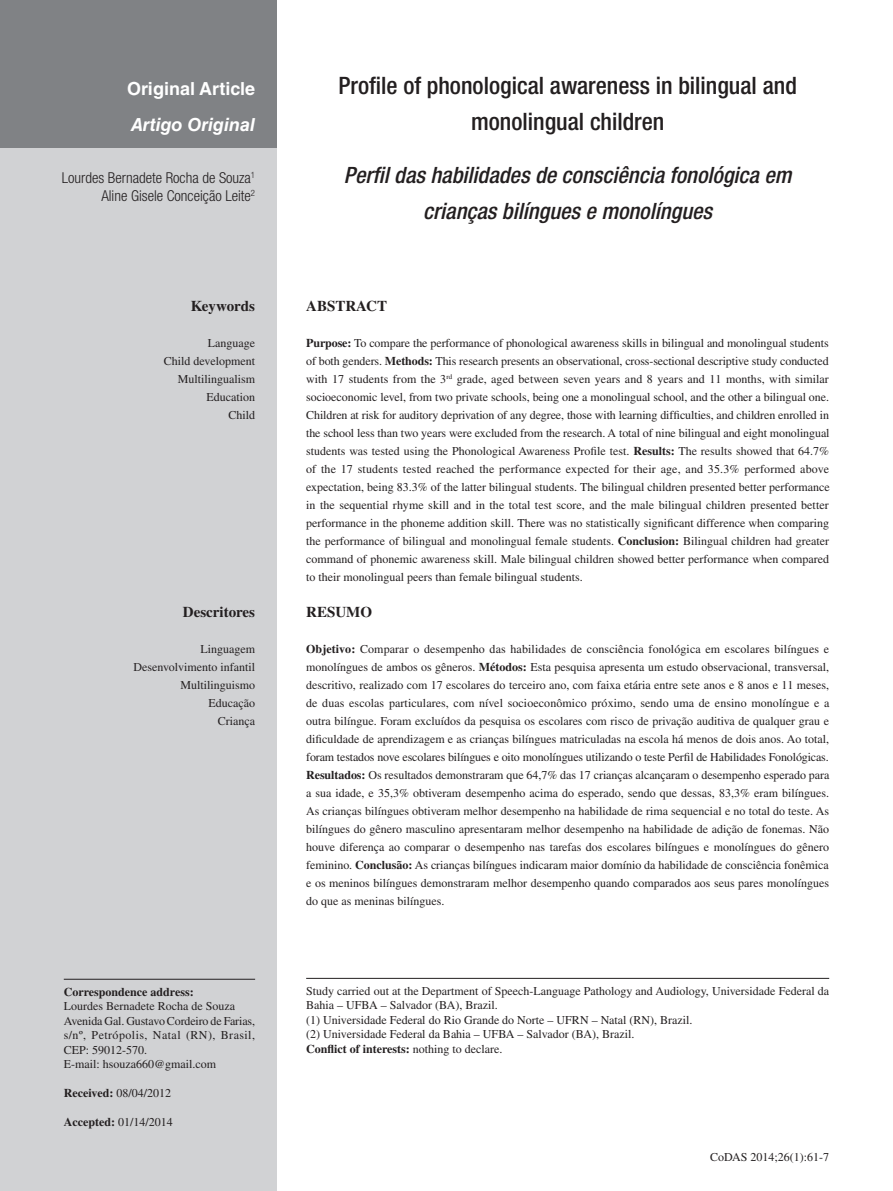
<style>
.page{position:relative;width:893px;height:1191px;background:#fff}
.page>*{position:absolute;margin:0;border:0;box-sizing:border-box;transform-origin:0 0}
.t1{font:500 condensed 24px/36px "Helvetica Neue LT Std";color:#231f20;text-align:center}
.t2{font:italic 500 condensed 22.5px/36px "Helvetica Neue LT Std";color:#231f20;text-align:center}
.t3{font:700 18px "Helvetica LT Std";color:#fff}
.t4{font:italic 700 18px "Helvetica LT Std";color:#fff}
.t5{font:300 condensed 15px/18px "Helvetica Neue LT Std";color:#231f20;text-align:right}
.t6{font:700 15px "Times LT Std";color:#231f20}
.t7{font:12px/18px "Times LT Std";color:#231f20;text-align:right}
.t8{font:700 12px "Times LT Std";color:#231f20}
.s1{font-weight:700}
</style>
<div class="page">
<div style="left:0;top:0;width:276px;height:1191px;background:#d1d2d4"></div>
<div style="left:0;top:0;width:276px;height:148px;background:#808285"></div>
<hr style="left:64px;top:979px;width:191px;height:1px;background:#231f20">
<hr style="left:306px;top:978px;width:523px;height:1px;background:#231f20">
<h3 class="t3" style="left:127px;top:77px;width:129px">Original Article</h3>
<h3 class="t4" style="left:131px;top:113px;width:126px">Artigo Original</h3>
<p class="t5" style="left:62px;top:169px;width:195px">Lourdes Bernadete Rocha de Souza<sup>1<br></sup>Aline Gisele Conceição Leite<sup>2</sup></p>
<p class="t6" style="left:191px;top:297px;width:66px">Keywords</p>
<p class="t7" style="left:164px;top:333px;width:93px">Language<br>Child development<br>Multilingualism<br>Education<br>Child</p>
<p class="t6" style="left:183px;top:603px;width:74px">Descritores</p>
<p class="t7" style="left:134px;top:639px;width:123px">Linguagem<br>Desenvolvimento infantil<br>Multilinguismo<br>Educação<br>Criança</p>
<p class="t8" style="left:64px;top:984px;width:131px">Correspondence address:</p>
<p class="t7" style="left:64px;top:999px;width:193px;line-height:14.4px;text-align:left">Lourdes Bernadete Rocha de Souza<br>Avenida Gal. Gustavo Cordeiro de Farias, s/nº, Petrópolis, Natal (RN), Brasil,<br>CEP: 59012-570.<br>E-mail: hsouza660@gmail.com</p>
<p class="t7" style="left:64px;top:1083px;width:109px"><span class="s1">Received:</span> 08/04/2012</p>
<p class="t7" style="left:64px;top:1112px;width:110px"><span class="s1">Accepted:</span> 01/14/2014</p>
<h1 class="t1" style="left:338px;top:67px;width:460px">Profile of phonological awareness in bilingual and monolingual children</h1>
<h2 class="t2" style="left:344px;top:157px;width:449px">Perfil das habilidades de consciência fonológica em crianças bilíngues e monolíngues</h2>
<p class="t6" style="left:306px;top:297px;width:82px">ABSTRACT</p>
<p class="t7" style="left:306px;top:333px;width:525px;text-align:justify"><span class="s1">Purpose:</span> To compare the performance of phonological awareness skills in bilingual and monolingual students of both genders. <span class="s1">Methods:</span> This research presents an observational, cross-sectional descriptive study conducted with 17 students from the 3<sup>rd</sup> grade, aged between seven years and 8 years and 11 months, with similar socioeconomic level, from two private schools, being one a monolingual school, and the other a bilingual one.<br>Children at risk for auditory deprivation of any degree, those with learning difficulties, and children enrolled in the school less than two years were excluded from the research. A total of nine bilingual and eight monolingual students was tested using the Phonological Awareness Profile test. <span class="s1">Results:</span> The results showed that 64.7% of the 17 students tested reached the performance expected for their age, and 35.3% performed above expectation, being 83.3% of the latter bilingual students. The bilingual children presented better performance in the sequential rhyme skill and in the total test score, and the male bilingual children presented better performance in the phoneme addition skill. There was no statistically significant difference when comparing the performance of bilingual and monolingual female students. <span class="s1">Conclusion:</span> Bilingual children had greater command of phonemic awareness skill. Male bilingual children showed better performance when compared to their monolingual peers than female bilingual students.</p>
<p class="t6" style="left:306px;top:603px;width:67px">RESUMO</p>
<p class="t7" style="left:306px;top:639px;width:525px;text-align:justify"><span class="s1">Objetivo:</span> Comparar o desempenho das habilidades de consciência fonológica em escolares bilíngues e monolíngues de ambos os gêneros. <span class="s1">Métodos:</span> Esta pesquisa apresenta um estudo observacional, transversal, descritivo, realizado com 17 escolares do terceiro ano, com faixa etária entre sete anos e 8 anos e 11 meses, de duas escolas particulares, com nível socioeconômico próximo, sendo uma de ensino monolíngue e a outra bilíngue. Foram excluídos da pesquisa os escolares com risco de privação auditiva de qualquer grau e dificuldade de aprendizagem e as crianças bilíngues matriculadas na escola há menos de dois anos. Ao total, foram testados nove escolares bilíngues e oito monolíngues utilizando o teste Perfil de Habilidades Fonológicas.<br><span class="s1">Resultados:</span> Os resultados demonstraram que 64,7% das 17 crianças alcançaram o desempenho esperado para a sua idade, e 35,3% obtiveram desempenho acima do esperado, sendo que dessas, 83,3% eram bilíngues.<br>As crianças bilíngues obtiveram melhor desempenho na habilidade de rima sequencial e no total do teste. As bilíngues do gênero masculino apresentaram melhor desempenho na habilidade de adição de fonemas. Não houve diferença ao comparar o desempenho nas tarefas dos escolares bilíngues e monolíngues do gênero feminino. <span class="s1">Conclusão:</span> As crianças bilíngues indicaram maior domínio da habilidade de consciência fonêmica e os meninos bilíngues demonstraram melhor desempenho quando comparados aos seus pares monolíngues do que as meninas bilíngues.</p>
<p class="t7" style="left:306px;top:983px;width:525px;line-height:14.4px;text-align:left">Study carried out at the Department of Speech-Language Pathology and Audiology, Universidade Federal da Bahia – UFBA – Salvador (BA), Brazil.<br>(1) Universidade Federal do Rio Grande do Norte – UFRN – Natal (RN), Brazil.<br>(2) Universidade Federal da Bahia – UFBA – Salvador (BA), Brazil.<br><span class="s1">Conflict of interests:</span> nothing to declare.</p>
<p class="t7" style="left:710px;top:1147px;width:121px">CoDAS 2014;26(1):61-7</p>
</div>
